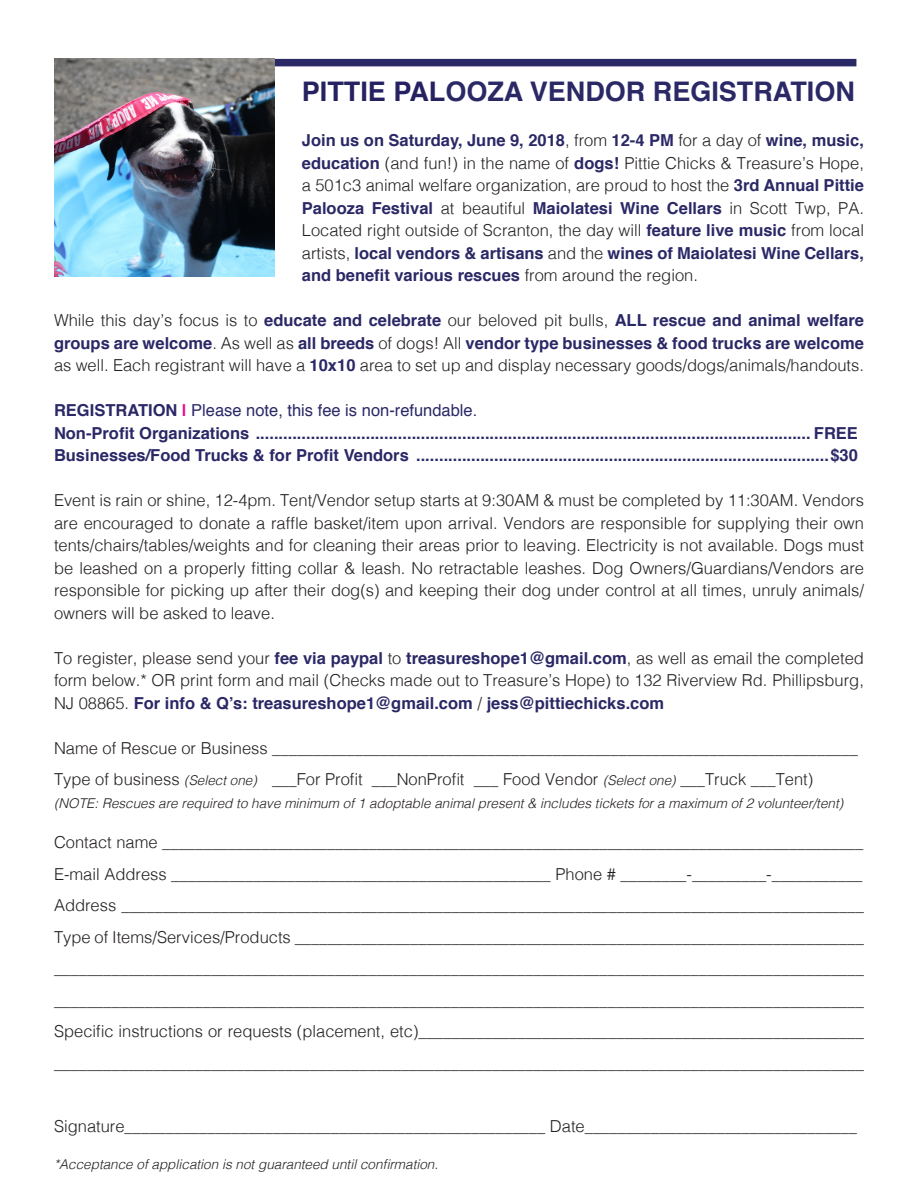
<style>
.page{position:relative;width:918px;height:1188px;background:#fff}
.page>*{position:absolute;margin:0;border:0;box-sizing:border-box;transform-origin:0 0}
.t1{font:700 27px "Helvetica";color:#2b2866}
.t2{font:300 16.5px/22.5px "Helvetica";color:#231f20;text-align:justify}
.t3{font:700 16.5px "Helvetica";color:#2b2866}
.t4{font:16.5px "Helvetica";color:#2b2866}
.t5{font:italic 300 13.5px "Helvetica";color:#231f20}
.s1{color:#262161}
.s2{font-weight:700;color:#2b2866}
.s3{font-weight:700}
.s4{font-weight:700;color:#ed028c}
.s5{font-style:italic;font-size:13.5px}
</style>
<div class="page">
<div style="left:54px;top:59px;width:802px;height:7px;background:#2b2866"></div>
<img style="left:54px;top:59px;width:221px;height:217px">
<p class="t1" style="left:302px;top:70px;width:555px"><span class="s1">PITTIE PAL</span>OOZA VENDOR REGISTRATION</p>
<p class="t2" style="left:302px;top:128px;width:564px"><span class="s2">Join us on Saturday, June 9, 2018</span>, from <span class="s2">12-4 PM</span> for a day of <span class="s2">wine, music, education</span> (and fun!) in the name of <span class="s2">dogs!</span> Pittie Chicks &amp; Treasure’s Hope, a 501c3 animal welfare organization, are proud to host the <span class="s2">3rd Annual Pittie Palooza Festival</span> at beautiful <span class="s2">Maiolatesi Wine Cellars</span> in Scott Twp, PA.<br>Located right outside of Scranton, the day will <span class="s2">feature live music</span> from local artists, <span class="s2">local vendors &amp; artisans</span> and the <span class="s2">wines of Maiolatesi Wine Cellars, and benefit various rescues</span> from around the region.</p>
<p class="t2" style="left:54px;top:308px;width:812px">While this day’s focus is to <span class="s2">educate and celebrate</span> our beloved pit bulls, <span class="s2">ALL rescue and animal welfare groups are welcome</span>. As well as <span class="s2">all breeds</span> of dogs! All <span class="s2">vendor type businesses &amp; food trucks are welcome </span>as well. Each registrant will have a <span class="s2">10x10</span> area to set up and display necessary goods/dogs/animals/handouts.</p>
<p class="t4" style="left:54px;top:398px;width:425px"><span class="s3">REGISTRATION</span> <span class="s4">|</span> Please note, this fee is non-refundable.</p>
<p class="t3" style="left:54px;top:420px;width:806px">Non-Profit Organizations ......................................................................................................................... FREE</p>
<p class="t3" style="left:54px;top:442px;width:805px">Businesses/Food Trucks &amp; for Profit Vendors ..........................................................................................$30</p>
<p class="t2" style="left:54px;top:488px;width:812px">Event is rain or shine, 12-4pm. Tent/Vendor setup starts at 9:30AM &amp; must be completed by 11:30AM. Vendors are encouraged to donate a raffle basket/item upon arrival. Vendors are responsible for supplying their own tents/chairs/tables/weights and for cleaning their areas prior to leaving. Electricity is not available. Dogs must be leashed on a properly fitting collar &amp; leash. No retractable leashes. Dog Owners/Guardians/Vendors are responsible for picking up after their dog(s) and keeping their dog under control at all times, unruly animals/ owners will be asked to leave.</p>
<p class="t2" style="left:54px;top:645px;width:812px">To register, please send your <span class="s2">fee via paypal</span> to <span class="s2">treasureshope1@gmail.com</span>, as well as email the completed form below.* OR print form and mail (Checks made out to Treasure’s Hope) to 132 Riverview Rd. Phillipsburg, NJ 08865. <span class="s2">For info &amp; Q’s: treasureshope1@gmail.com</span> / <span class="s2">jess@pittiechicks.com</span></p>
<p class="t2" style="left:54px;top:735px;width:806px">Name of Rescue or Business _______________________________________________________________________</p>
<p class="t2" style="left:54px;top:767px;width:761px">Type of business <span class="s5">(Select one)</span> ___For Profit ___NonProfit ___ Food Vendor <span class="s5">(Select one)</span> ___Truck ___Tent)</p>
<p class="t5" style="left:54px;top:791px;width:791px">(NOTE: Rescues are required to have minimum of 1 adoptable animal present &amp; includes tickets for a maximum of 2 volunteer/tent)</p>
<p class="t2" style="left:54px;top:830px;width:811px">Contact name _____________________________________________________________________________________</p>
<p class="t2" style="left:54px;top:861px;width:810px">E-mail Address ______________________________________________ Phone # ________-_________-___________</p>
<p class="t2" style="left:54px;top:888px;width:811px;line-height:31.5px">Address __________________________________________________________________________________________<br>Type of Items/Services/Products _____________________________________________________________________</p>
<p class="t2" style="left:54px;top:951px;width:812px;line-height:31.5px">__________________________________________________________________________________________________ __________________________________________________________________________________________________ Specific instructions or requests (placement, etc)______________________________________________________ __________________________________________________________________________________________________</p>
<p class="t2" style="left:54px;top:1113px;width:805px">Signature___________________________________________________ Date_________________________________</p>
<p class="t5" style="left:54px;top:1153px;width:386px">*Acceptance of application is not guaranteed until confirmation.</p>
</div>
